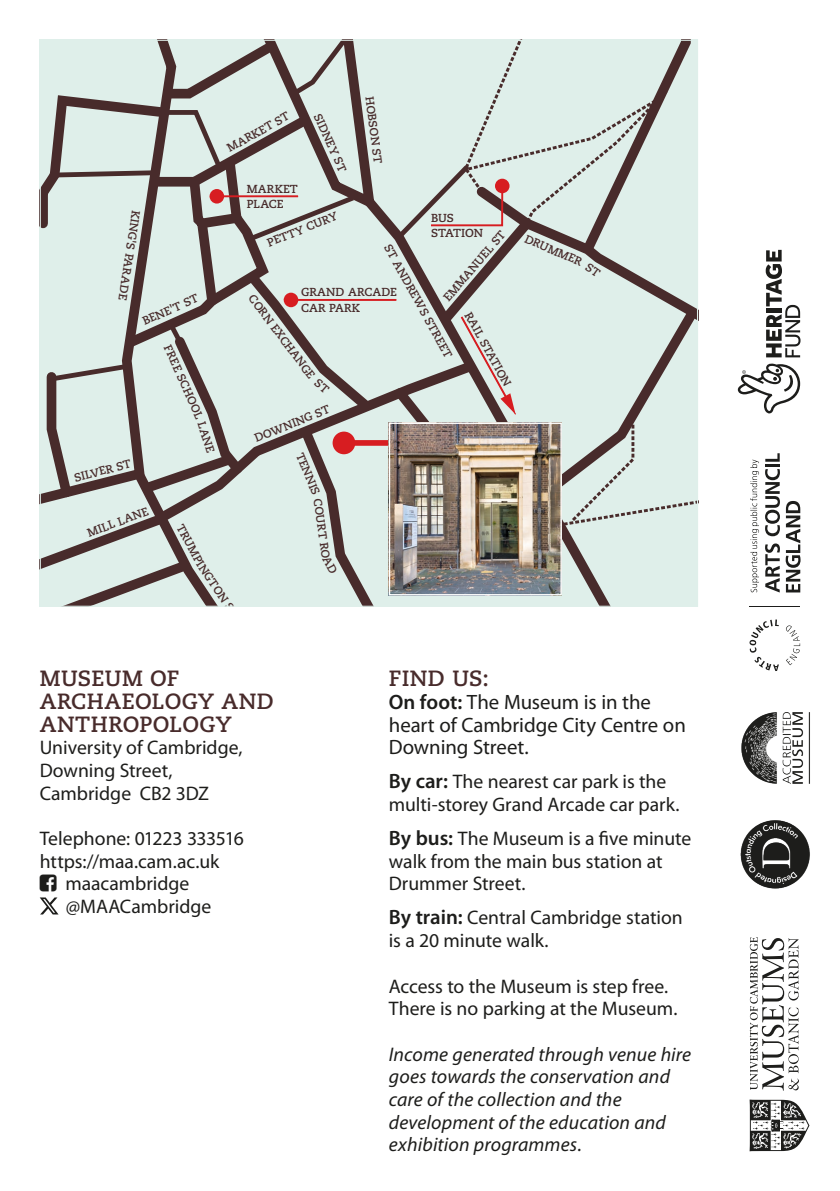
<style>
.page{position:relative;width:840px;height:1191px;background:#fff}
.page>*{position:absolute;margin:0;border:0;box-sizing:border-box;transform-origin:0 0}
.SUB-HEADER{font:700 22px/22.6px "Caecilia LT Pro 75";letter-spacing:.01em;color:#482b2b}
.BASIC{font:20.8px/22.6px "Myriad Pro";letter-spacing:-.005em;color:#1d1d1b}
.BASIC-2{font:italic 19.8px/22.6px "Myriad Pro";letter-spacing:.01em;color:#1d1d1b}
.BASIC-3{font:19.6px/22.6px "Myriad Pro";color:#1d1d1b}
.t1{font:700 11.6px/15.4px "Caecilia LT Std";color:#482b2b}
.t2{font:700 11.6px/15.4px "Caecilia LT Std";letter-spacing:-.02em;color:#482b2b}
.s1{font-weight:600}
.s2{font-weight:600;font-size:20.8px}
</style>
<div class="page">
<svg style="left:749px;top:1099px;width:60px;height:52px"></svg>
<svg style="left:749px;top:937px;width:49px;height:153px"></svg>
<svg style="left:765px;top:543px;width:14px;height:49px"></svg>
<svg style="left:765px;top:469px;width:14px;height:67px"></svg>
<hr style="left:764px;top:464px;width:15px;height:3px;background:#1d1d1b">
<svg style="left:765px;top:453px;width:14px;height:9px"></svg>
<svg style="left:785px;top:501px;width:15px;height:91px"></svg>
<svg style="left:750px;top:459px;width:8px;height:133px"></svg>
<svg style="left:749px;top:619px;width:29px;height:52px"></svg>
<svg style="left:786px;top:625px;width:13px;height:40px"></svg>
<hr style="left:749px;top:605px;width:50px;height:1px;background:#1d1d1b">
<img style="left:741px;top:712px;width:69px;height:72px">
<img style="left:740px;top:820px;width:70px;height:69px">
<svg style="left:737px;top:363px;width:62px;height:50px"></svg>
<svg style="left:765px;top:250px;width:35px;height:107px"></svg>
<svg style="left:40px;top:897px;width:18px;height:17px"></svg>
<svg style="left:40px;top:40px;width:657px;height:567px;background:#c6cec9"></svg>
<p class="t1" style="left:144px;top:211px;width:92px;rotate:99deg">KING'S PARADE</p>
<p class="t1" style="left:140px;top:315px;width:61px;rotate:-24deg">BENE'T ST</p>
<p class="t1" style="left:174px;top:342px;width:81px;rotate:66deg">FREE SCHOOL</p>
<p class="t1" style="left:208px;top:420px;width:34px;rotate:73deg">LANE</p>
<p class="t1" style="left:73px;top:470px;width:60px;rotate:-14deg">SILVER ST</p>
<p class="t1" style="left:377px;top:95px;width:69px;rotate:83deg">HOBSON ST</p>
<p class="t1" style="left:224px;top:142px;width:71px;rotate:-29deg">MARKET ST</p>
<p class="t1" style="left:246px;top:181px;width:53px">MARKET<br>PLACE</p>
<p class="t1" style="left:265px;top:236px;width:76px;rotate:-22deg">PETTY CURY</p>
<p class="t1" style="left:324px;top:111px;width:64px;rotate:66deg">SIDNEY ST</p>
<p class="t2" style="left:431px;top:210px;width:53px">BUS<br>STATION</p>
<p class="t1" style="left:439px;top:294px;width:90px;rotate:-49deg">EMMANUEL ST</p>
<p class="t1" style="left:528px;top:231px;width:63px;rotate:24deg">DRUMMER</p>
<p class="t1" style="left:393px;top:241px;width:129px;rotate:61deg">ST ANDREWS STREET</p>
<p class="t1" style="left:301px;top:285px;width:97px">GRAND ARCADE<br>CAR PARK</p>
<p class="t1" style="left:257px;top:291px;width:104px;rotate:53deg">CORN EXCHANGE</p>
<p class="t1" style="left:252px;top:431px;width:81px;rotate:-22deg">DOWNING ST</p>
<p class="t1" style="left:474px;top:309px;width:85px;rotate:61deg">RAIL STATION</p>
<p class="t1" style="left:306px;top:450px;width:46px;rotate:67deg">TENNIS</p>
<p class="t1" style="left:85px;top:526px;width:66px;rotate:-20deg">MILL LANE</p>
<p class="t1" style="left:325px;top:497px;width:62px;rotate:82deg">COURT RO</p>
<p class="t1" style="left:186px;top:521px;width:44px;rotate:62deg">TRUMP</p>
<p class="t1" style="left:205px;top:558px;width:97px;rotate:56deg">INGTON STREET</p>
<p class="SUB-HEADER" style="left:40px;top:666px;width:141px">MUSEUM OF</p>
<p class="SUB-HEADER" style="left:40px;top:689px;width:236px">ARCHAEOLOGY AND<br>ANTHROPOLOGY</p>
<p class="BASIC-3" style="left:40px;top:736px;width:204px">University of Cambridge,</p>
<p class="BASIC-3" style="left:40px;top:759px;width:134px">Downing Street,</p>
<p class="BASIC-3" style="left:40px;top:781px;width:170px">Cambridge CB2 3DZ</p>
<p class="BASIC-3" style="left:40px;top:827px;width:206px">Telephone: 01223 333516</p>
<p class="BASIC-3" style="left:40px;top:849px;width:181px">https://maa.cam.ac.uk</p>
<p class="BASIC-3" style="left:65px;top:872px;width:125px">maacambridge</p>
<p class="BASIC-3" style="left:66px;top:895px;width:147px">@MAACambridge</p>
<p class="SUB-HEADER" style="left:388px;top:666px;width:102px">FIND US:</p>
<p class="BASIC" style="left:388px;top:690px;width:298px"><span class="s1">On foot:</span> The Museum is in the heart of Cambridge City Centre on<br>Downing Street.</p>
<p class="BASIC-3" style="left:388px;top:770px;width:279px"><span class="s2">By car:</span> The nearest car park is the</p>
<p class="BASIC-3" style="left:388px;top:793px;width:292px">multi-storey Grand Arcade car park.</p>
<p class="BASIC-3" style="left:388px;top:827px;width:304px"><span class="s2">By bus:</span> The Museum is a five minute</p>
<p class="BASIC-3" style="left:388px;top:849px;width:275px">walk from the main bus station at<br>Drummer Street.</p>
<p class="BASIC-3" style="left:388px;top:906px;width:295px"><span class="s2">By train:</span> Central Cambridge station</p>
<p class="BASIC-3" style="left:388px;top:929px;width:161px">is a 20 minute walk.</p>
<p class="BASIC-3" style="left:388px;top:974px;width:281px">Access to the Museum is step free.</p>
<p class="BASIC-3" style="left:388px;top:997px;width:290px">There is no parking at the Museum.</p>
<p class="BASIC-2" style="left:388px;top:1042px;width:304px">Income generated through venue hire goes towards the conservation and care of the collection and the development of the education and exhibition programmes.</p>
</div>
